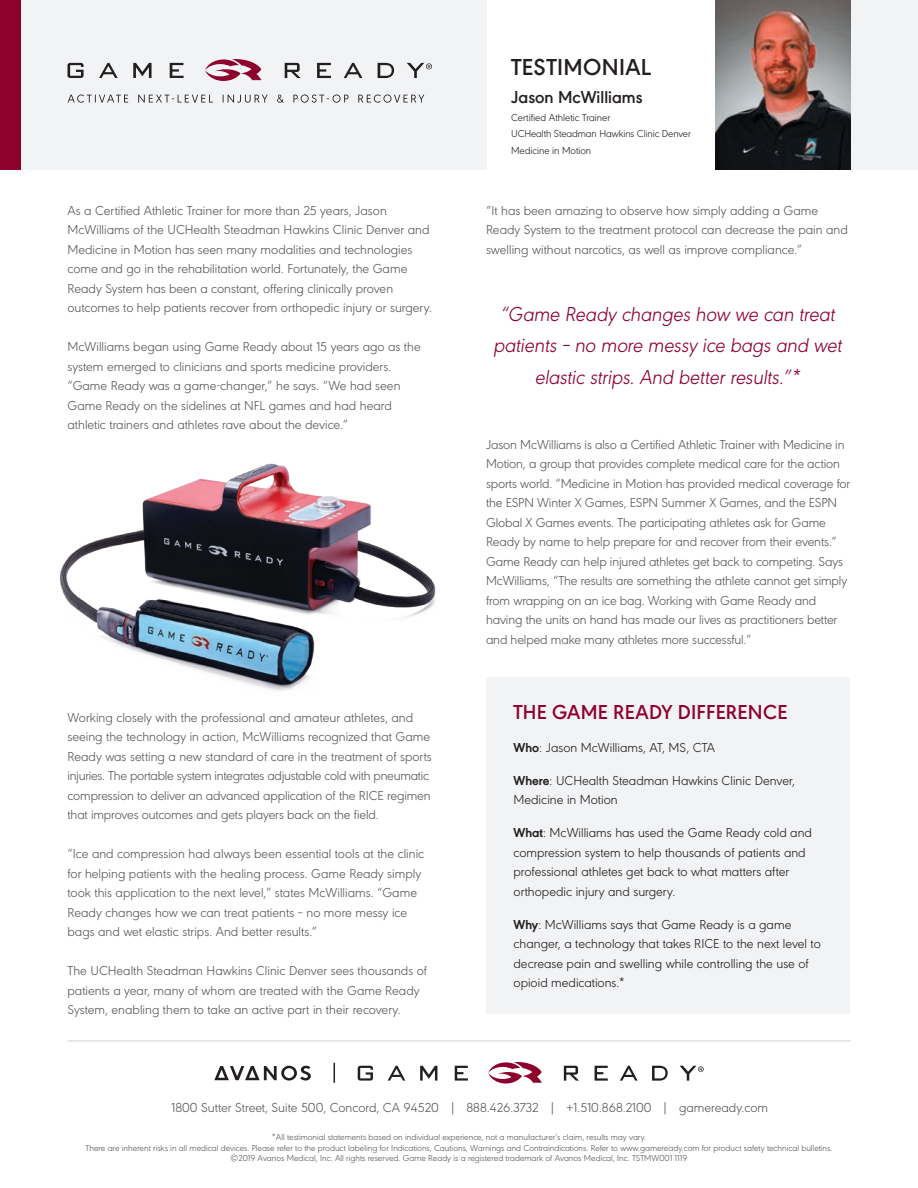
<style>
.page{position:relative;width:918px;height:1188px;background:#fff}
.page>*{position:absolute;margin:0;border:0;box-sizing:border-box;transform-origin:0 0}
.t1{font:600 24px "Avanos Sans";letter-spacing:.015em;color:#231f20}
.t2{font:italic 300 21px/31.5px "Avanos Sans";color:#8f012d;text-align:center;scale:.96 1}
.t3{font:600 21px "Avanos Sans";letter-spacing:.01em;color:#8f012d}
.t4{font:600 18px "Avanos Sans";color:#231f20}
.t5{font:300 13.5px/19.5px "Avanos Sans";letter-spacing:-.005em;color:#57585a}
.t6{font:300 13.5px/19.5px "Avanos Sans";color:#231f20}
.t7{font:300 10.5px/16.5px "Avanos Sans";letter-spacing:-.01em;color:#231f20}
.t8{font:300 9px/10.5px "Avanos Sans";color:#57585a;text-align:center}
.s1{font-weight:700}
</style>
<div class="page">
<div style="left:0;top:0;width:918px;height:170px;background:#f2f3f4"></div>
<div style="left:487px;top:0;width:229px;height:175px;background:#fff"></div>
<img style="left:716px;top:0;width:134px;height:170px">
<div style="left:0;top:0;width:20px;height:170px;background:#8f012d"></div>
<svg style="left:68px;top:63px;width:16px;height:15px"></svg>
<svg style="left:99px;top:63px;width:19px;height:15px"></svg>
<svg style="left:133px;top:63px;width:19px;height:15px"></svg>
<svg style="left:170px;top:63px;width:14px;height:15px"></svg>
<svg style="left:205px;top:59px;width:56px;height:22px"></svg>
<svg style="left:285px;top:63px;width:16px;height:15px"></svg>
<svg style="left:317px;top:63px;width:14px;height:15px"></svg>
<svg style="left:344px;top:63px;width:18px;height:15px"></svg>
<svg style="left:378px;top:63px;width:16px;height:15px"></svg>
<svg style="left:407px;top:63px;width:25px;height:15px"></svg>
<svg style="left:68px;top:95px;width:356px;height:8px"></svg>
<div style="left:487px;top:677px;width:363px;height:337px;background:#f2f3f4"></div>
<svg style="left:358px;top:1066px;width:15px;height:15px"></svg>
<svg style="left:388px;top:1066px;width:17px;height:15px"></svg>
<svg style="left:420px;top:1066px;width:17px;height:15px"></svg>
<svg style="left:455px;top:1066px;width:13px;height:15px"></svg>
<svg style="left:564px;top:1066px;width:15px;height:15px"></svg>
<svg style="left:595px;top:1066px;width:13px;height:15px"></svg>
<svg style="left:620px;top:1066px;width:18px;height:15px"></svg>
<svg style="left:652px;top:1066px;width:16px;height:15px"></svg>
<svg style="left:488px;top:1062px;width:54px;height:22px"></svg>
<svg style="left:680px;top:1066px;width:24px;height:15px"></svg>
<svg style="left:214px;top:1066px;width:97px;height:15px"></svg>
<svg style="left:334px;top:1063px;width:1px;height:20px"></svg>
<hr style="left:68px;top:1041px;width:783px;height:1px;background:#d1d2d4">
<img style="left:60px;top:463px;width:376px;height:228px">
<p class="t5" style="left:68px;top:201px;width:366px">As a Certified Athletic Trainer for more than 25 years, Jason McWilliams of the UCHealth Steadman Hawkins Clinic Denver and Medicine in Motion has seen many modalities and technologies come and go in the rehabilitation world. Fortunately, the Game Ready System has been a constant, offering clinically proven outcomes to help patients recover from orthopedic injury or surgery.</p>
<p class="t5" style="left:68px;top:338px;width:355px">McWilliams began using Game Ready about 15 years ago as the system emerged to clinicians and sports medicine providers. “Game Ready was a game-changer,” he says. “We had seen Game Ready on the sidelines at NFL games and had heard athletic trainers and athletes rave about the device.”</p>
<p class="t5" style="left:68px;top:708px;width:366px">Working closely with the professional and amateur athletes, and seeing the technology in action, McWilliams recognized that Game Ready was setting a new standard of care in the treatment of sports injuries. The portable system integrates adjustable cold with pneumatic compression to deliver an advanced application of the RICE regimen that improves outcomes and gets players back on the field.</p>
<p class="t5" style="left:68px;top:845px;width:358px">“Ice and compression had always been essential tools at the clinic for helping patients with the healing process. Game Ready simply took this application to the next level,” states McWilliams. “Game Ready changes how we can treat patients – no more messy ice bags and wet elastic strips. And better results.”</p>
<p class="t5" style="left:68px;top:962px;width:361px">The UCHealth Steadman Hawkins Clinic Denver sees thousands of patients a year, many of whom are treated with the Game Ready<br>System, enabling them to take an active part in their recovery.</p>
<h1 class="t1" style="left:511px;top:53px;width:142px">TESTIMONIAL</h1>
<h3 class="t4" style="left:511px;top:86px;width:133px">Jason McWilliams</h3>
<p class="t7" style="left:511px;top:110px;width:182px">Certified Athletic Trainer<br>UCHealth Steadman Hawkins Clinic Denver<br>Medicine in Motion</p>
<p class="t5" style="left:486px;top:201px;width:363px">“It has been amazing to observe how simply adding a Game<br>Ready System to the treatment protocol can decrease the pain and swelling without narcotics, as well as improve compliance.”</p>
<h2 class="t2" style="left:494px;top:300px;width:364px">“Game Ready changes how we can treat patients – no more messy ice bags and wet elastic strips. And better results.”*</h2>
<p class="t5" style="left:486px;top:435px;width:366px">Jason McWilliams is also a Certified Athletic Trainer with Medicine in Motion, a group that provides complete medical care for the action sports world. “Medicine in Motion has provided medical coverage for the ESPN Winter X Games, ESPN Summer X Games, and the ESPN Global X Games events. The participating athletes ask for Game Ready by name to help prepare for and recover from their events.” Game Ready can help injured athletes get back to competing. Says McWilliams, “The results are something the athlete cannot get simply from wrapping on an ice bag. Working with Game Ready and having the units on hand has made our lives as practitioners better and helped make many athletes more successful.”</p>
<h2 class="t3" style="left:514px;top:699px;width:275px">THE GAME READY DIFFERENCE</h2>
<p class="t6" style="left:514px;top:738px;width:203px"><span class="s1">Who</span>: Jason McWilliams, AT, MS, CTA</p>
<p class="t6" style="left:514px;top:771px;width:283px"><span class="s1">Where</span>: UCHealth Steadman Hawkins Clinic Denver,<br>Medicine in Motion</p>
<p class="t6" style="left:514px;top:824px;width:300px"><span class="s1">What</span>: McWilliams has used the Game Ready cold and compression system to help thousands of patients and professional athletes get back to what matters after orthopedic injury and surgery.</p>
<p class="t6" style="left:514px;top:915px;width:309px"><span class="s1">Why</span>: McWilliams says that Game Ready is a game changer, a technology that takes RICE to the next level to decrease pain and swelling while controlling the use of opioid medications.*</p>
<p class="t5" style="left:171px;top:1099px;width:598px">1800 Sutter Street, Suite 500, Concord, CA 94520 | 888.426.3732 | +1.510.868.2100 | gameready.com</p>
<p class="t8" style="left:86px;top:1133px;width:748px">*All testimonial statements based on individual experience, not a manufacturer’s claim, results may vary.<br>There are inherent risks in all medical devices. Please refer to the product labeling for Indications, Cautions, Warnings and Contraindications. Refer to www.gameready.com for product safety technical bulletins. ©2019 Avanos Medical, Inc. All rights reserved. Game Ready is a registered trademark of Avanos Medical, Inc. TSTMW001 1119</p>
</div>
